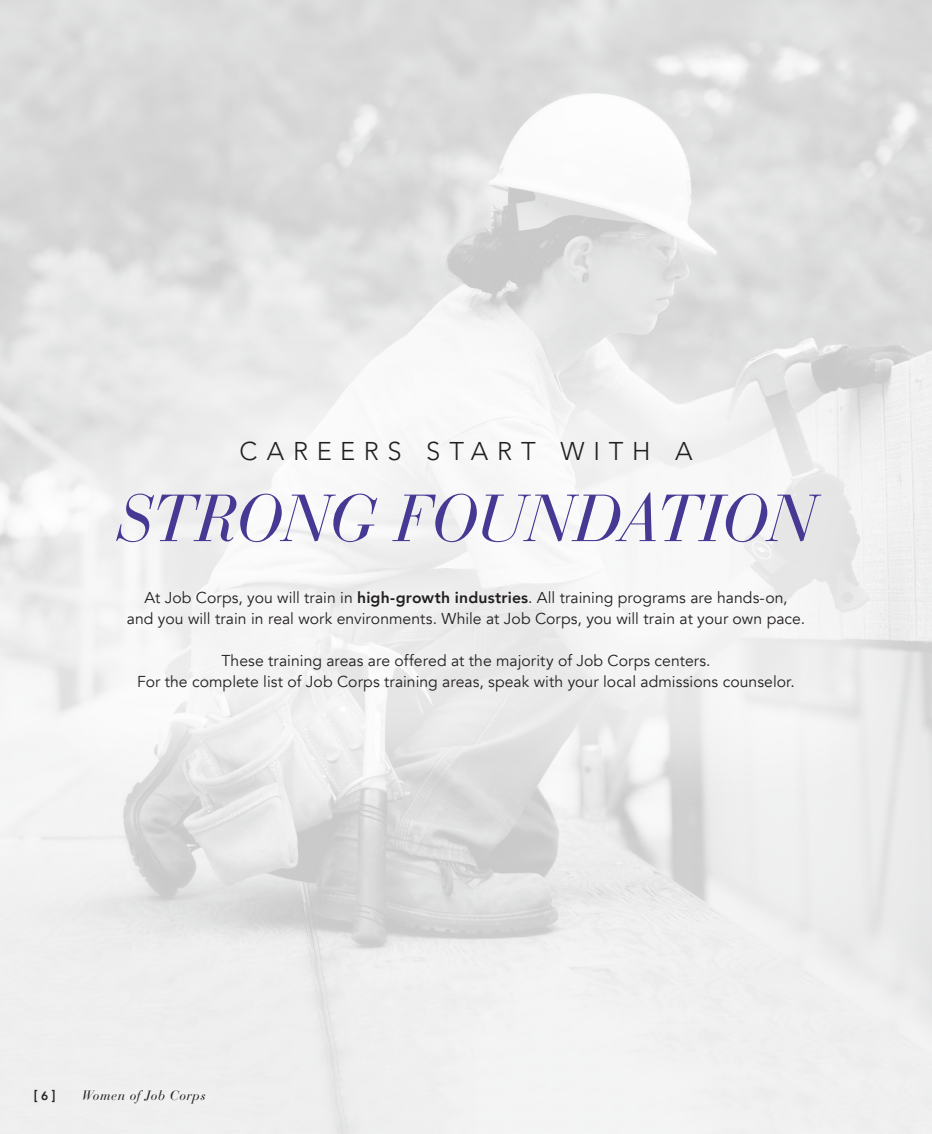
<style>
.page{position:relative;width:932px;height:1134px;background:#fff}
.page>*{position:absolute;margin:0;border:0;box-sizing:border-box;transform-origin:0 0}
.t1{font:italic 66px "Bauer Bodoni";letter-spacing:-.015em;color:#453994}
.t2{font:300 25.5px "Avenir LT Std";letter-spacing:.345em;color:#231f20}
.t3{font:15.75px/21px "Avenir";letter-spacing:.005em;color:#231f20;text-align:center}
.t4{font:italic 13.5px "Bauer Bodoni";letter-spacing:.03em;color:#231f20}
.t5{font:800 13.5px "Avenir";color:#231f20}
.s1{font-weight:800}
.s2{font-size:12px}
</style>
<div class="page">
<div style="left:0;top:312px;width:932px;height:508px;background:#fff;opacity:.54"></div>
<p class="t2" style="left:239px;top:436px;width:454px">CAREERS START WITH A</p>
<p class="t1" style="left:117px;top:479px;width:700px">STRONG FOUNDATION</p>
<p class="t3" style="left:127px;top:587px;width:679px">At Job Corps, you will train in <span class="s1">high-growth industries</span>. All training programs are hands-on,<br>and you will train in real work environments. While at Job Corps, you will train at your own pace.</p>
<p class="t3" style="left:137px;top:650px;width:659px">These training areas are offered at the majority of Job Corps centers.<br>For the complete list of Job Corps training areas, speak with your local admissions counselor.</p>
<p class="t5" style="left:34px;top:1085px;width:23px">[ <span class="s2">6</span> ]</p>
<p class="t4" style="left:82px;top:1087px;width:125px">Women of Job Corps</p>
</div>
